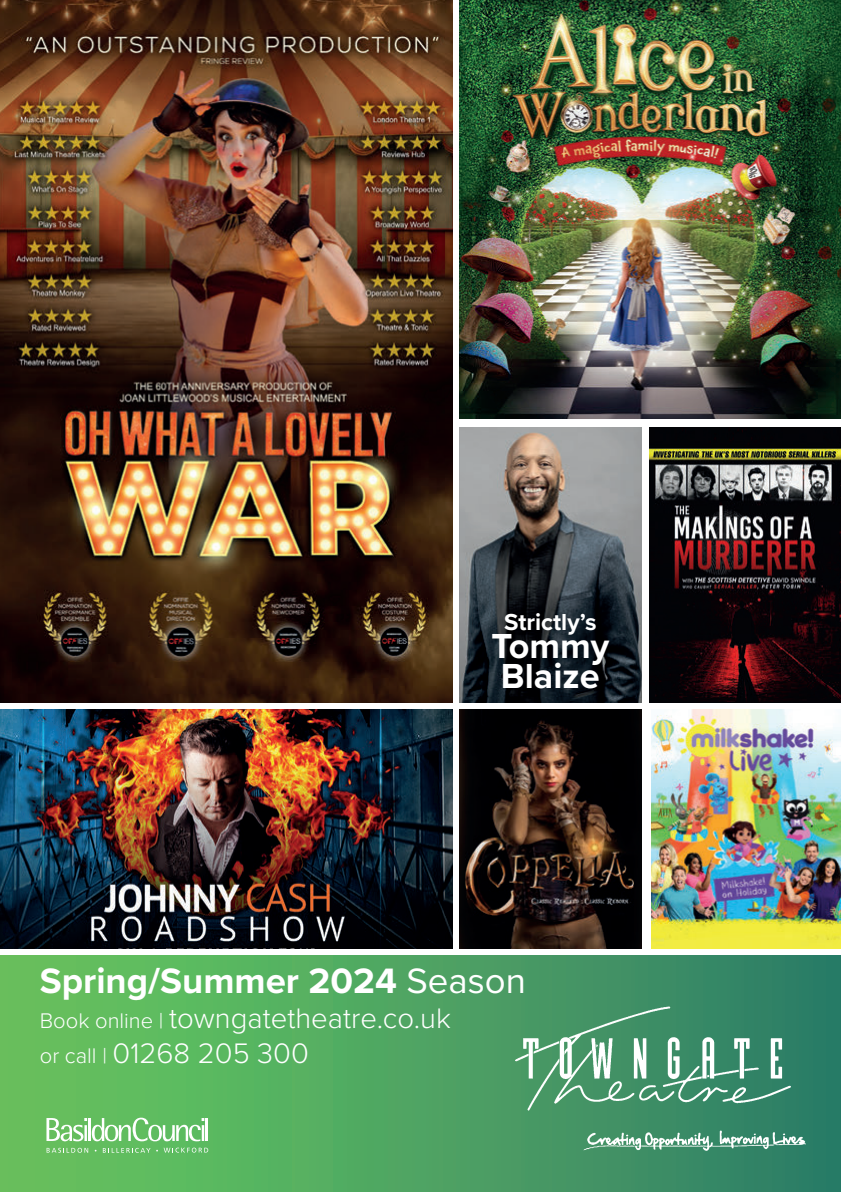
<style>
.page{position:relative;width:841px;height:1192px;background:#fff}
.page>*{position:absolute;margin:0;border:0;box-sizing:border-box;transform-origin:0 0}
.t1{font:700 36.6px "Proxima Nova";color:#fff}
.t2{font:700 36px/30px "Proxima Nova";color:#fff}
.t3{font:300 29.2px/35.2px "Proxima Nova";color:#fff}
.t4{font:700 24px "Proxima Nova";color:#fff}
.s1{font-weight:400}
.s2{font-size:22px}
</style>
<div class="page">
<img style="left:459px;top:0;width:381px;height:418px">
<div style="left:0;top:955px;width:840px;height:236px;background:linear-gradient(to right,#6bc85d,#2e7d67)"></div>
<svg style="left:46px;top:1117px;width:158px;height:24px"></svg>
<hr style="left:205px;top:1117px;width:3px;height:23px;background:#fff">
<svg style="left:47px;top:1147px;width:41px;height:5px"></svg>
<svg style="left:103px;top:1147px;width:47px;height:5px"></svg>
<svg style="left:164px;top:1147px;width:44px;height:5px"></svg>
<img style="left:581px;top:1115px;width:232px;height:46px">
<img style="left:515px;top:1002px;width:275px;height:112px">
<img style="left:0;top:0;width:452px;height:702px">
<img style="left:459px;top:427px;width:182px;height:275px">
<img style="left:0;top:709px;width:452px;height:238px">
<img style="left:459px;top:709px;width:182px;height:238px">
<img style="left:649px;top:427px;width:191px;height:275px">
<img style="left:651px;top:709px;width:189px;height:238px">
<svg style="left:838px;top:1188px;width:3px;height:4px"></svg>
<p class="t4" style="left:504px;top:604px;width:94px">Strictly’s</p>
<p class="t2" style="left:491px;top:630px;width:119px">Tommy<br>Blaize</p>
<p class="t1" style="left:40px;top:953px;width:487px">Spring/Summer 2024 <span class="s1">Season</span></p>
<p class="t3" style="left:40px;top:999px;width:412px"><span class="s2">Book online |</span> towngatetheatre.co.uk <span class="s2">or call |</span> 01268 205 300</p>
</div>
